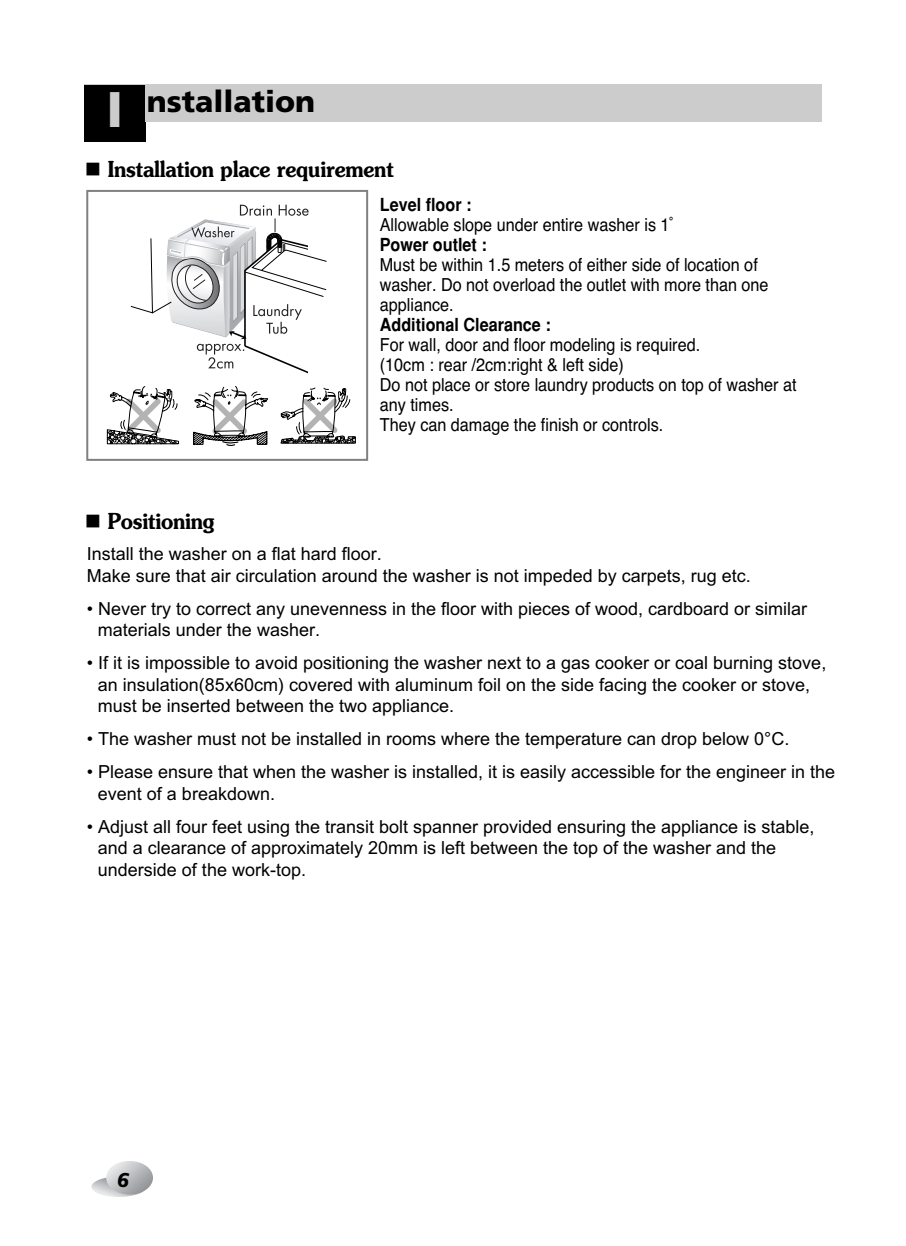
<style>
.page{position:relative;width:906px;height:1246px;background:#fff}
.page>*{position:absolute;margin:0;border:0;box-sizing:border-box;transform-origin:0 0}
.t1{font:900 50px "Frutiger";color:#ccc}
.t2{font:900 30px "Frutiger";color:#000}
.t3{font:600 22px "Souvenir";letter-spacing:-.015em;color:#000;scale:.9 1}
.t4{font:italic 900 20px "Frutiger";color:#000}
.t5{font:18px/21.6px "Arial";color:#000}
.t6{font:18px/20px "Helvetica";color:#000;scale:.9 1}
.t7{font:700 18px "Helvetica";color:#000;scale:.9 1}
</style>
<div class="page">
<svg style="left:91px;top:1177px;width:55px;height:20px"></svg>
<svg style="left:106px;top:1162px;width:47px;height:33px"></svg>
<div style="left:85px;top:85px;width:736px;height:37px;background:#ccc"></div>
<div style="left:85px;top:85px;width:60px;height:57px;background:#000"></div>
<svg style="left:107px;top:386px;width:72px;height:59px"></svg>
<svg style="left:193px;top:386px;width:75px;height:60px"></svg>
<svg style="left:280px;top:388px;width:76px;height:56px"></svg>
<svg style="left:131px;top:205px;width:196px;height:169px"></svg>
<div style="left:86px;top:190px;width:282px;height:271px;border:2px solid #808080"></div>
<h1 class="t1" style="left:106px;top:89px;width:18px">I</h1>
<h2 class="t2" style="left:147px;top:89px;width:170px">nstallation</h2>
<p class="t3" style="left:108px;top:161px;width:319px">Installation place requirement</p>
<p class="t7" style="left:380px;top:198px;width:103px">Level floor :</p>
<p class="t6" style="left:380px;top:217px;width:329px">Allowable slope under entire washer is 1˚</p>
<p class="t7" style="left:380px;top:238px;width:120px">Power outlet :</p>
<p class="t6" style="left:380px;top:257px;width:434px">Must be within 1.5 meters of either side of location of washer. Do not overload the outlet with more than one appliance.</p>
<p class="t7" style="left:380px;top:318px;width:191px">Additional Clearance :</p>
<p class="t6" style="left:380px;top:337px;width:465px">For wall, door and floor modeling is required.<br>(10cm : rear /2cm:right &amp; left side)<br>Do not place or store laundry products on top of washer at any times.<br>They can damage the finish or controls.</p>
<p class="t3" style="left:108px;top:512px;width:120px">Positioning</p>
<p class="t5" style="left:87px;top:545px;width:666px">Install the washer on a flat hard floor.<br>Make sure that air circulation around the washer is not impeded by carpets, rug etc.</p>
<p class="t5" style="left:98px;top:599px;width:711px;text-indent:-11px">• Never try to correct any unevenness in the floor with pieces of wood, cardboard or similar materials under the washer.</p>
<p class="t5" style="left:98px;top:654px;width:730px;text-indent:-11px">• If it is impossible to avoid positioning the washer next to a gas cooker or coal burning stove, an insulation(85x60cm) covered with aluminum foil on the side facing the cooker or stove, must be inserted between the two appliance.</p>
<p class="t5" style="left:87px;top:730px;width:704px">• The washer must not be installed in rooms where the temperature can drop below 0°C.</p>
<p class="t5" style="left:98px;top:763px;width:739px;text-indent:-11px">• Please ensure that when the washer is installed, it is easily accessible for the engineer in the event of a breakdown.</p>
<p class="t5" style="left:98px;top:817px;width:718px;text-indent:-11px">• Adjust all four feet using the transit bolt spanner provided ensuring the appliance is stable, and a clearance of approximately 20mm is left between the top of the washer and the underside of the work-top.</p>
<p class="t4" style="left:117px;top:1172px;width:14px">6</p>
</div>
